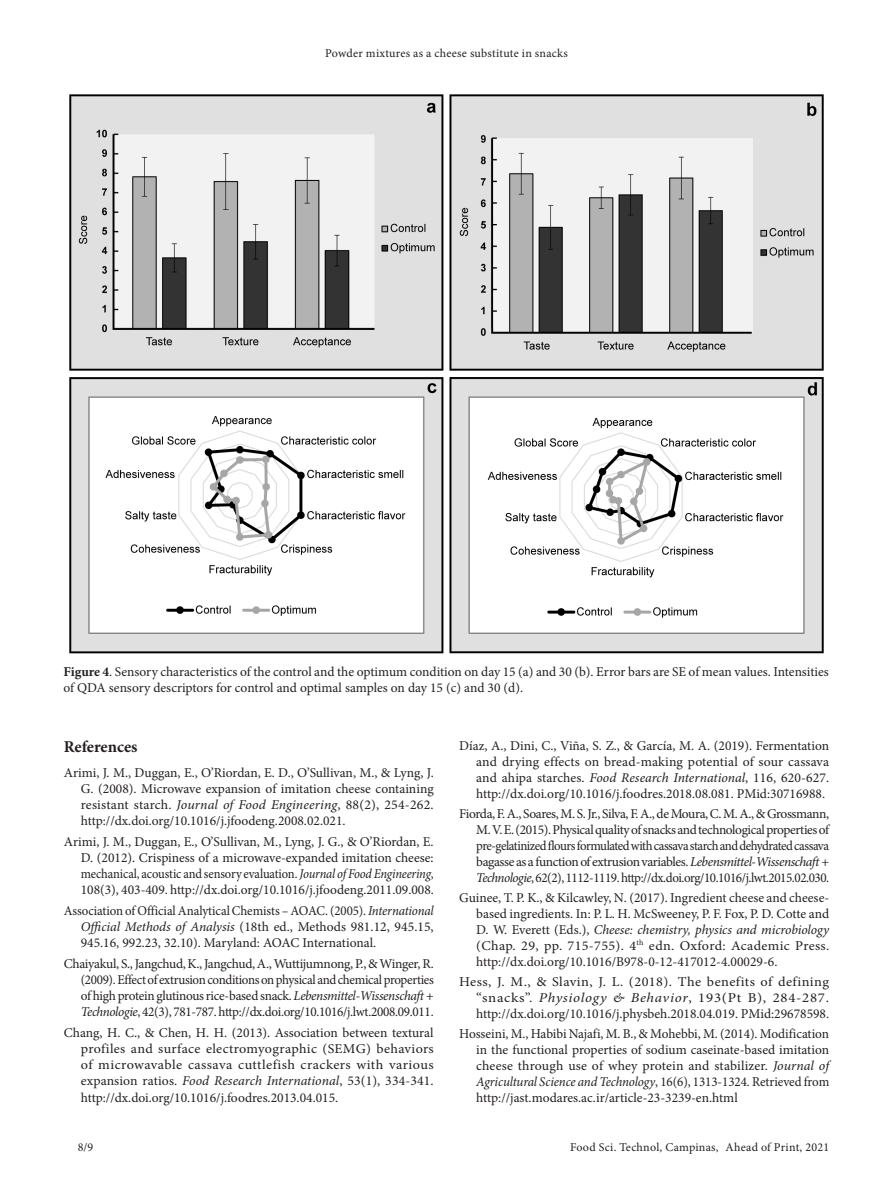
<style>
.page{position:relative;width:893px;height:1191px;background:#fff}
.page>*{position:absolute;margin:0;border:0;box-sizing:border-box;transform-origin:0 0}
.ReferenceHead{font:700 16.5px "Minion Pro";letter-spacing:-.005em;color:#231f20}
.Reference{font:13.5px/15.9px "Minion Pro";color:#231f20;text-align:justify}
.FigureCaption{font:13.5px/16.2px "Minion Pro";letter-spacing:-.005em;color:#231f20}
.Reference-2{font:13.5px/16.2px "Minion Pro";color:#231f20;text-align:justify;scale:.95 1}
.Reference-3{font:13.5px/15.9px "Minion Pro";color:#231f20;text-align:justify;scale:1.06 1}
.t1{font:12px "Minion Pro";letter-spacing:.025em;color:#231f20}
.s1{font-weight:700}
.s2{font-style:italic}
.s3{color:#fff}
</style>
<div class="page">
<img style="left:69px;top:94px;width:755px;height:560px">
<p class="t1" style="left:325px;top:45px;width:244px">Powder mixtures as a cheese substitute in snacks</p>
<p class="FigureCaption" style="left:63px;top:663px;width:767px"><span class="s1">Figure 4</span>. Sensory characteristics of the control and the optimum condition on day 15 (a) and 30 (b). Error bars are SE of mean values. Intensities of QDA sensory descriptors for control and optimal samples on day 15 (c) and 30 (d).</p>
<p class="ReferenceHead" style="left:64px;top:735px;width:75px">References</p>
<p class="Reference" style="left:81px;top:764px;width:354px;text-indent:-17px">Arimi, J. M., Duggan, E., O’Riordan, E. D., O’Sullivan, M., &amp; Lyng, J.<br>G. (2008). Microwave expansion of imitation cheese containing resistant starch. <span class="s2">Journal of Food Engineering</span>, 88(2), 254-262. http://dx.doi.org/10.1016/j.jfoodeng.2008.02.021.</p>
<p class="Reference" style="left:81px;top:833px;width:354px;text-indent:-17px">Arimi, J. M., Duggan, E., O’Sullivan, M., Lyng, J. G., &amp; O’Riordan, E.<br>D. (2012). Crispiness of a microwave-expanded imitation cheese: mechanical, acoustic and sensory evaluation. <span class="s2">Journal of Food Engineering</span>, 108(3), 403-409. http://dx.doi.org/10.1016/j.jfoodeng.2011.09.008.</p>
<p class="Reference-2" style="left:81px;top:902px;width:373px;text-indent:-17px">Association of Official Analytical Chemists – AOAC. (2005). <span class="s2">International Official Methods of Analysis</span> (18th ed., Methods 981.12, 945.15, 945.16, 992.23, 32.10). Maryland: AOAC International.</p>
<p class="Reference" style="left:81px;top:955px;width:355px;text-indent:-17px">Chaiyakul, S., Jangchud, K., Jangchud, A., Wuttijumnong, P., &amp; Winger, R. (2009). Effect of extrusion conditions on physical and chemical properties of high protein glutinous rice-based snack. <span class="s2">Lebensmittel-Wissenschaft + Technologie</span>, 42(3), 781-787. http://dx.doi.org/10.1016/j.lwt.2008.09.011.</p>
<p class="Reference" style="left:81px;top:1024px;width:354px;text-indent:-17px">Chang, H. C., &amp; Chen, H. H. (2013). Association between textural profiles and surface electromyographic (SEMG) behaviors of microwavable cassava cuttlefish crackers with various expansion ratios. <span class="s2">Food Research International</span>, 53(1), 334-341. http://dx.doi.org/10.1016/j.foodres.2013.04.015.</p>
<p class="Reference" style="left:476px;top:737px;width:354px;text-indent:-17px">Díaz, A., Dini, C., Viña, S. Z., &amp; García, M. A. (2019). Fermentation and drying effects on bread-making potential of sour cassava and ahipa starches. <span class="s2">Food Research International</span>, 116, 620-627. http://dx.doi.org/10.1016/j.foodres.2018.08.081. PMid:30716988.</p>
<p class="Reference" style="left:476px;top:805px;width:354px;text-indent:-17px">Fiorda, F. A., Soares, M. S. Jr., Silva, F. A., de Moura, C. M. A., &amp; Grossmann, M. V. E. (2015). Physical quality of snacks and technological properties of pre-gelatinized flours formulated with cassava starch and dehydrated cassava bagasse as a function of extrusion variables. <span class="s2">Lebensmittel-Wissenschaft + Technologie</span>, 62(2), 1112-1119. http://dx.doi.org/10.1016/j.lwt.2015.02.030.</p>
<p class="Reference" style="left:476px;top:889px;width:354px;text-indent:-17px">Guinee, T. P. K., &amp; Kilcawley, N. (2017). Ingredient cheese and cheese&shy;based ingredients. In: P. L. H. McSweeney, P. F. Fox, P. D. Cotte and D. W. Everett (Eds.), <span class="s2">Cheese: chemistry, physics and microbiology </span>(Chap. 29, pp. 715-755). 4<sup>th</sup> edn. Oxford: Academic Press. http://dx.doi.org/10.1016/B978-0-12-417012-4.00029-6.</p>
<p class="Reference-3" style="left:476px;top:973px;width:334px;text-indent:-17px">Hess, J. M., &amp; Slavin, J. L. (2018). The benefits of defining “snacks”. <span class="s2">Physiology &amp; Behavior</span>, 193(Pt B), 284-287. http://dx.doi.org/10.1016/j.physbeh.2018.04.019. PMid:29678598.</p>
<p class="Reference" style="left:476px;top:1025px;width:355px;text-indent:-17px">Hosseini, M., Habibi Najafi, M. B., &amp; Mohebbi, M. (2014). Modification in the functional properties of sodium caseinate-based imitation cheese through use of whey protein and stabilizer. <span class="s2">Journal of Agricultural Science and Technology</span>, 16(6), 1313-1324. Retrieved from http://jast.modares.ac.ir/article-23-3239-en.html</p>
<p class="t1" style="left:64px;top:1139px;width:31px"><span class="s3">8</span> 8/9</p>
<p class="t1" style="left:570px;top:1139px;width:261px">Food Sci. Technol, Campinas, Ahead of Print, 2021</p>
</div>
